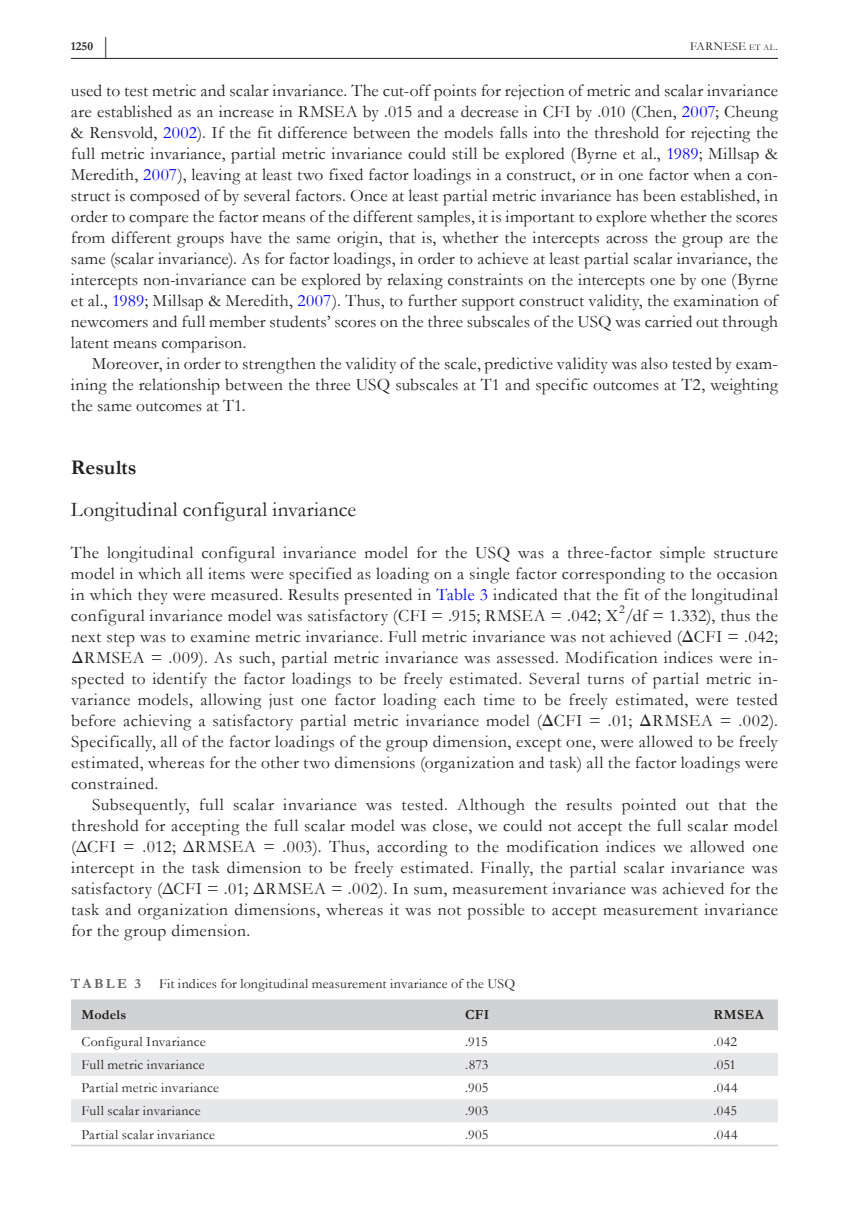
<style>
.page{position:relative;width:849px;height:1221px;background:#fff}
.page>*{position:absolute;margin:0;border:0;box-sizing:border-box;transform-origin:0 0}
.t1{font:21px "Garamond";letter-spacing:.01em;color:#231f20}
.t2{font:700 21px "Garamond";color:#231f20}
.t3{font:17.5px/21px "Garamond";letter-spacing:.015em;color:#231f20;text-align:justify}
.t4{font:14px "Garamond";letter-spacing:.025em;color:#231f20}
.t5{font:700 14px "Garamond";letter-spacing:.02em;color:#231f20}
.t6{font:700 14px "Garamond";letter-spacing:.165em;color:#636366}
.t7{font:12.25px "Garamond";letter-spacing:.035em;color:#231f20}
.t8{font:700 12.25px "Garamond";color:#231f20}
.t9{font:12.25px "Garamond";color:#231f20}
.s1{font-size:23.62px}
.s2{font-size:8.58px}
.s3{color:#00f}
.s4{font-family:"STIX"}
</style>
<div class="page">
<hr style="left:71px;top:58px;width:706px;height:1px;background:#231f20">
<div style="left:71px;top:999px;width:706px;height:31px;background:#d1d2d4"></div>
<svg style="left:71px;top:1053px;width:706px;height:69px;fill:#e6e7e9"></svg>
<hr style="left:71px;top:1144px;width:383px;height:2px;background:#d1d2d4">
<hr style="left:454px;top:1144px;width:248px;height:2px;background:#d1d2d4">
<hr style="left:702px;top:1144px;width:75px;height:2px;background:#d1d2d4">
<p class="t8" style="left:71px;top:38px;width:39px">1250 <span class="s1">|</span></p>
<p class="t7" style="left:689px;top:38px;width:89px">FARNESE <span class="s2">et al</span>.</p>
<p class="t3" style="left:71px;top:79px;width:708px">used to test metric and scalar invariance. The cut-off points for rejection of metric and scalar invariance are established as an increase in RMSEA by .015 and a decrease in CFI by .010 (Chen, <span class="s3">2007</span>; Cheung &amp; Rensvold, <span class="s3">2002</span>). If the fit difference between the models falls into the threshold for rejecting the full metric invariance, partial metric invariance could still be explored (Byrne et al., <span class="s3">1989</span>; Millsap &amp; Meredith, <span class="s3">2007</span>), leaving at least two fixed factor loadings in a construct, or in one factor when a con&shy;struct is composed of by several factors. Once at least partial metric invariance has been established, in order to compare the factor means of the different samples, it is important to explore whether the scores from different groups have the same origin, that is, whether the intercepts across the group are the same (scalar invariance). As for factor loadings, in order to achieve at least partial scalar invariance, the intercepts non-invariance can be explored by relaxing constraints on the intercepts one by one (Byrne et al., <span class="s3">1989</span>; Millsap &amp; Meredith, <span class="s3">2007</span>). Thus, to further support construct validity, the examination of newcomers and full member students’ scores on the three subscales of the USQ was carried out through latent means comparison.</p>
<p class="t3" style="left:71px;top:352px;width:708px;text-indent:21px">Moreover, in order to strengthen the validity of the scale, predictive validity was also tested by exam&shy;ining the relationship between the three USQ subscales at T1 and specific outcomes at T2, weighting the same outcomes at T1.</p>
<p class="t2" style="left:71px;top:453px;width:67px">Results</p>
<p class="t1" style="left:71px;top:495px;width:286px">Longitudinal configural invariance</p>
<p class="t3" style="left:71px;top:541px;width:708px">The longitudinal configural invariance model for the USQ was a three-factor simple structure model in which all items were specified as loading on a single factor corresponding to the occasion in which they were measured. Results presented in <span class="s3">Table 3</span> indicated that the fit of the longitudinal configural invariance model was satisfactory (CFI = .915; RMSEA = .042; X /df = 1.332), thus the</p>
<p class="t9" style="left:619px;top:601px;width:7px">2</p>
<p class="t3" style="left:71px;top:625px;width:708px">next step was to examine metric invariance. Full metric invariance was not achieved (<span class="s4">Δ</span>CFI = .042; <span class="s4">Δ</span>RMSEA = .009). As such, partial metric invariance was assessed. Modification indices were in&shy;spected to identify the factor loadings to be freely estimated. Several turns of partial metric in&shy;variance models, allowing just one factor loading each time to be freely estimated, were tested before achieving a satisfactory partial metric invariance model (<span class="s4">Δ</span>CFI = .01; <span class="s4">Δ</span>RMSEA = .002).<br>Specifically, all of the factor loadings of the group dimension, except one, were allowed to be freely estimated, whereas for the other two dimensions (organization and task) all the factor loadings were constrained.</p>
<p class="t3" style="left:71px;top:793px;width:708px;text-indent:21px">Subsequently, full scalar invariance was tested. Although the results pointed out that the threshold for accepting the full scalar model was close, we could not accept the full scalar model (ΔCFI = .012; ΔRMSEA = .003). Thus, according to the modification indices we allowed one intercept in the task dimension to be freely estimated. Finally, the partial scalar invariance was satisfactory (ΔCFI = .01; ΔRMSEA = .002). In sum, measurement invariance was achieved for the task and organization dimensions, whereas it was not possible to accept measurement invariance for the group dimension.</p>
<p class="t6" style="left:71px;top:974px;width:72px">TABLE 3</p>
<p class="t4" style="left:159px;top:974px;width:357px">Fit indices for longitudinal measurement invariance of the USQ</p>
<p class="t5" style="left:81px;top:1005px;width:46px">Models</p>
<p class="t5" style="left:465px;top:1005px;width:26px">CFI</p>
<p class="t5" style="left:713px;top:1005px;width:52px">RMSEA</p>
<p class="t4" style="left:81px;top:1031px;width:126px">Configural Invariance</p>
<p class="t4" style="left:465px;top:1031px;width:24px">.915</p>
<p class="t4" style="left:713px;top:1031px;width:25px">.042</p>
<p class="t4" style="left:81px;top:1055px;width:124px">Full metric invariance</p>
<p class="t4" style="left:465px;top:1055px;width:25px">.873</p>
<p class="t4" style="left:713px;top:1055px;width:24px">.051</p>
<p class="t4" style="left:81px;top:1078px;width:139px">Partial metric invariance</p>
<p class="t4" style="left:465px;top:1078px;width:25px">.905</p>
<p class="t4" style="left:713px;top:1078px;width:26px">.044</p>
<p class="t4" style="left:81px;top:1101px;width:120px">Full scalar invariance</p>
<p class="t4" style="left:465px;top:1101px;width:25px">.903</p>
<p class="t4" style="left:713px;top:1101px;width:25px">.045</p>
<p class="t4" style="left:81px;top:1124px;width:135px">Partial scalar invariance</p>
<p class="t4" style="left:465px;top:1124px;width:25px">.905</p>
<p class="t4" style="left:713px;top:1124px;width:26px">.044</p>
</div>
